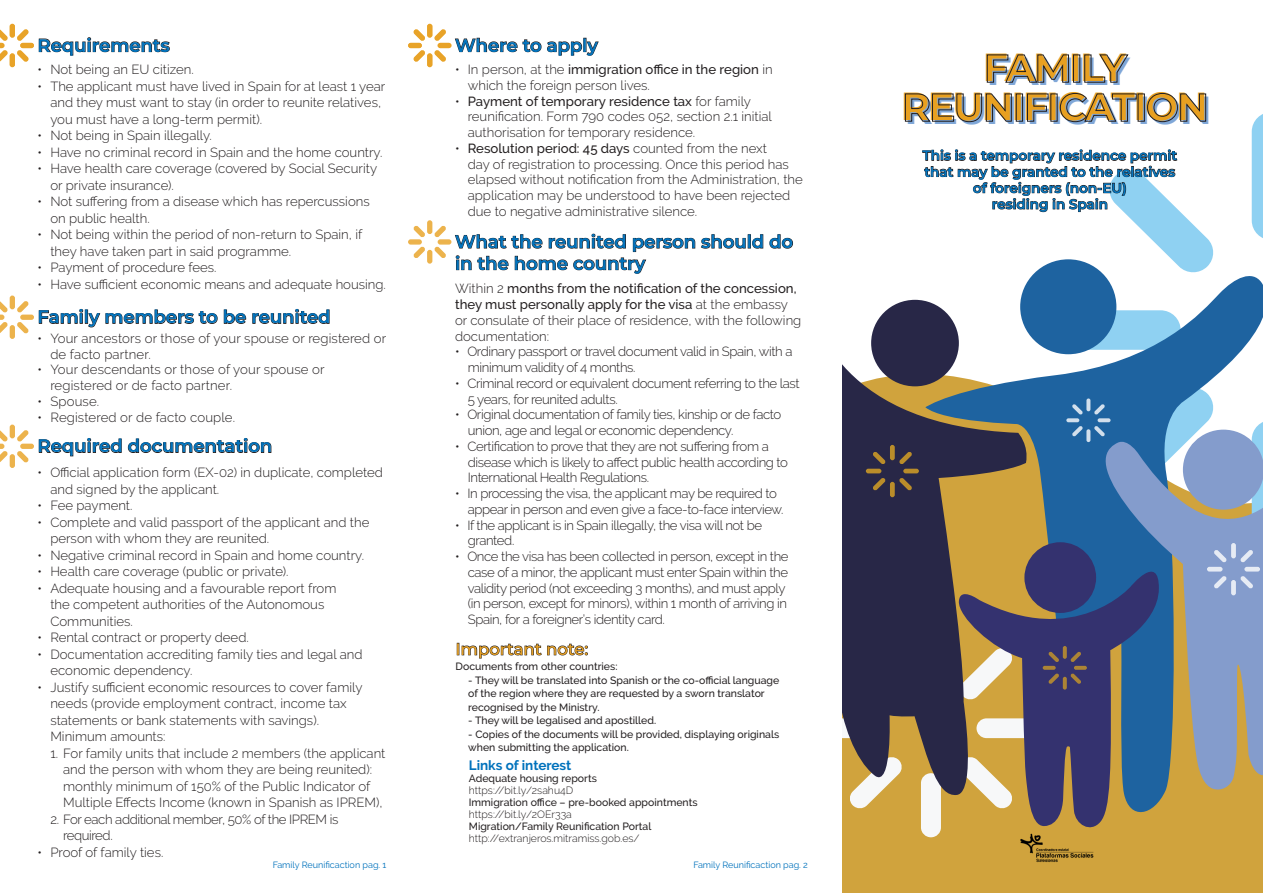
<style>
.page{position:relative;width:1263px;height:893px;background:#fff}
.page>*{position:absolute;margin:0;border:0;box-sizing:border-box;transform-origin:0 0}
.t1{font:700 39px/39px "Montserrat";letter-spacing:-.04em;color:#e8a020;text-align:center}
.t2{font:600 18px/21.6px "Montserrat";color:#0072bc}
.t3{font:500 16.5px "Montserrat";color:#e8a020}
.t4{font:600 13.5px/16.2px "Montserrat";color:#0072bc;text-align:center}
.t5{font:700 13.5px "Raleway";color:#0072bc}
.t6{font:300 13.2px/16.5px "Raleway";color:#231f20}
.t7{font:300 13.2px/15.8px "Raleway";letter-spacing:-.03em;color:#231f20}
.t8{font:500 10.5px/13.5px "Raleway";color:#231f20}
.t9{font:300 10.5px/12px "Raleway";color:#231f20}
.t10{font:9px "Raleway";color:#0072bc}
.s1{font-weight:500}
.s2{font-weight:300}
</style>
<div class="page">
<div style="left:842px;top:826px;width:421px;height:67px;background:#d0a33d"></div>
<svg style="left:1052px;top:112px;width:211px;height:158px"></svg>
<svg style="left:842px;top:299px;width:83px;height:320px;background:#524e60"></svg>
<div style="left:871px;top:300px;width:88px;height:86px;background:#282747;border-radius:50%"></div>
<svg style="left:925px;top:270px;width:338px;height:556px"></svg>
<div style="left:1020px;top:259px;width:96px;height:95px;background:#1e63a0;border-radius:50%"></div>
<svg style="left:958px;top:551px;width:201px;height:282px;background:#8c7956"></svg>
<div style="left:1024px;top:542px;width:72px;height:71px;background:#34326f;border-radius:50%"></div>
<svg style="left:1096px;top:412px;width:167px;height:378px;background:#6984a2"></svg>
<svg style="left:1183px;top:430px;width:80px;height:80px;background:#90a6c9"></svg>
<svg style="left:842px;top:619px;width:245px;height:218px;background:#78685f"></svg>
<svg style="left:1207px;top:543px;width:53px;height:52px;background:#97abd3"></svg>
<svg style="left:866px;top:445px;width:53px;height:52px;background:#453b41"></svg>
<svg style="left:1066px;top:398px;width:44px;height:44px;background:#417bae"></svg>
<svg style="left:986px;top:54px;width:83px;height:29px"></svg>
<div style="left:1073px;top:54px;width:7px;height:29px;border:1px solid #231f20"></div>
<svg style="left:1084px;top:54px;width:45px;height:29px"></svg>
<svg style="left:904px;top:93px;width:108px;height:30px"></svg>
<div style="left:1016px;top:93px;width:7px;height:29px;border:1px solid #231f20"></div>
<svg style="left:1027px;top:93px;width:22px;height:29px"></svg>
<svg style="left:1059px;top:93px;width:78px;height:30px"></svg>
<div style="left:1137px;top:93px;width:8px;height:29px;border:1px solid #231f20"></div>
<svg style="left:1146px;top:93px;width:60px;height:30px"></svg>
<img style="left:1019px;top:831px;width:75px;height:32px">
<svg style="left:0;top:23px;width:170px;height:45px"></svg>
<svg style="left:0;top:295px;width:218px;height:44px"></svg>
<svg style="left:224px;top:309px;width:22px;height:15px"></svg>
<svg style="left:252px;top:309px;width:78px;height:15px"></svg>
<svg style="left:0;top:424px;width:122px;height:44px"></svg>
<svg style="left:128px;top:438px;width:144px;height:15px"></svg>
<svg style="left:457px;top:643px;width:131px;height:16px"></svg>
<svg style="left:408px;top:23px;width:191px;height:45px"></svg>
<div style="left:748px;top:234px;width:3px;height:14px;border:1px solid #231f20"></div>
<svg style="left:752px;top:234px;width:11px;height:15px"></svg>
<svg style="left:769px;top:234px;width:24px;height:15px"></svg>
<svg style="left:408px;top:220px;width:338px;height:54px"></svg>
<svg style="left:922px;top:149px;width:256px;height:63px"></svg>
<p class="t2" style="left:38px;top:34px;width:134px">Requirements</p>
<p class="t2" style="left:455px;top:34px;width:144px">Where to apply</p>
<p class="t6" style="left:468px;top:62px;width:306px;line-height:15.8px;text-indent:-13px">• ● In person, at the <span class="s1">immigration office in the region</span> in which the foreign person lives.</p>
<p class="t6" style="left:468px;top:93px;width:306px;line-height:15.8px;text-indent:-13px">• <span class="s1">Payment of temporary residence tax</span> for family reunification. Form 790 codes 052, section 2.1 initial authorisation for temporary residence.</p>
<p class="t6" style="left:468px;top:140px;width:337px;line-height:15.8px;text-indent:-13px">• <span class="s1">Resolution period: 45 days</span> counted from the next<br>day of registration to processing. Once this period has elapsed without notification from the Administration, the application may be understood to have been rejected due to negative administrative silence.</p>
<p class="t6" style="left:38px;top:61px;width:158px">• ● Not being an EU citizen.</p>
<p class="t6" style="left:50px;top:78px;width:336px;text-indent:-13px">• ● The applicant must have lived in Spain for at least 1 year and they must want to stay (in order to reunite relatives, you must have a long-term permit).</p>
<p class="t6" style="left:38px;top:127px;width:176px">• ● Not being in Spain illegally.</p>
<p class="t6" style="left:38px;top:144px;width:346px">• ● Have no criminal record in Spain and the home country.</p>
<p class="t6" style="left:50px;top:160px;width:328px;text-indent:-13px">• ● Have health care coverage (covered by Social Security or private insurance).</p>
<p class="t6" style="left:50px;top:193px;width:321px;text-indent:-13px">• ● Not suffering from a disease which has repercussions on public health.</p>
<p class="t6" style="left:50px;top:226px;width:313px;text-indent:-13px">• ● Not being within the period of non-return to Spain, if they have taken part in said programme.</p>
<p class="t6" style="left:38px;top:259px;width:180px">• ● Payment of procedure fees.</p>
<p class="t6" style="left:38px;top:276px;width:350px">• ● Have sufficient economic means and adequate housing.</p>
<p class="t2" style="left:455px;top:230px;width:340px">What the reunited person should do in the home country</p>
<p class="t6" style="left:455px;top:281px;width:348px;line-height:15.8px">Within 2 <span class="s1">months from the notification of the concession, they must personally apply for the visa</span> at the embassy or consulate of their place of residence, with the following documentation:</p>
<p class="t7" style="left:468px;top:344px;width:326px;text-indent:-13px">• ●Ordinary passport or travel document valid in Spain, with a minimum validity of 4 months.</p>
<p class="t7" style="left:468px;top:375px;width:333px;text-indent:-13px">• ●Criminal record or equivalent document referring to the last<br>5 years, for reunited adults.</p>
<p class="t7" style="left:468px;top:407px;width:315px;text-indent:-13px">• ●Original documentation of family ties, kinship or de facto union, age and legal or economic dependency.</p>
<p class="t7" style="left:468px;top:438px;width:322px;text-indent:-13px">• ●Certification to prove that they are not suffering from a disease which is likely to affect public health according to<br>International Health Regulations.</p>
<p class="t7" style="left:468px;top:485px;width:317px;text-indent:-13px">• ●In processing the visa, the applicant may be required to appear in person and even give a face-to-face interview.</p>
<p class="t7" style="left:468px;top:517px;width:296px;text-indent:-13px">• ●If the applicant is in Spain illegally, the visa will not be granted.</p>
<p class="t7" style="left:468px;top:548px;width:322px;text-indent:-13px">• ●Once the visa has been collected in person, except in the case of a minor, the applicant must enter Spain within the validity period (not exceeding 3 months), and must apply (in person, except for minors), within 1 month of arriving in Spain, for a foreigner’s identity card.</p>
<p class="t2" style="left:38px;top:305px;width:294px">Family members to be reunited</p>
<p class="t6" style="left:50px;top:330px;width:337px;line-height:15.8px;text-indent:-13px">• Your ancestors or those of your spouse or registered or de facto partner.</p>
<p class="t6" style="left:50px;top:362px;width:276px;line-height:15.8px;text-indent:-13px">• ●Your descendants or those of your spouse or registered or de facto partner.</p>
<p class="t6" style="left:38px;top:393px;width:63px">• ●Spouse.</p>
<p class="t6" style="left:38px;top:409px;width:199px">• ●Registered or de facto couple.</p>
<p class="t2" style="left:38px;top:434px;width:236px">Required documentation</p>
<p class="t6" style="left:50px;top:464px;width:334px;text-indent:-13px">• ● Official application form (EX-02) in duplicate, completed and signed by the applicant.</p>
<p class="t6" style="left:38px;top:497px;width:96px">• ● Fee payment.</p>
<p class="t6" style="left:50px;top:514px;width:321px;text-indent:-13px">• ● Complete and valid passport of the applicant and the person with whom they are reunited.</p>
<p class="t6" style="left:38px;top:547px;width:328px">• ● Negative criminal record in Spain and home country.</p>
<p class="t6" style="left:38px;top:563px;width:252px">• ● Health care coverage (public or private).</p>
<p class="t6" style="left:50px;top:580px;width:288px;text-indent:-13px">• ● Adequate housing and a favourable report from the competent authorities of the Autonomous<br>Communities.</p>
<p class="t6" style="left:38px;top:629px;width:213px">• ● Rental contract or property deed.</p>
<p class="t6" style="left:50px;top:646px;width:314px;text-indent:-13px">• ● Documentation accrediting family ties and legal and economic dependency.</p>
<p class="t6" style="left:50px;top:679px;width:314px;text-indent:-13px">• ● Justify sufficient economic resources to cover family needs (provide employment contract, income tax statements or bank statements with savings).</p>
<p class="t6" style="left:50px;top:728px;width:117px">Minimum amounts:</p>
<p class="t6" style="left:63px;top:745px;width:324px;text-indent:-13px">1. For family units that include 2 members (the applicant and the person with whom they are being reunited): monthly minimum of 150% of the Public Indicator of Multiple Effects Income (known in Spanish as IPREM),</p>
<p class="t7" style="left:63px;top:811px;width:277px;line-height:16.5px;text-indent:-13px">2. For each additional member, 50% of the IPREM is required.</p>
<p class="t6" style="left:38px;top:844px;width:127px">• ● Proof of family ties.</p>
<p class="t3" style="left:455px;top:637px;width:134px">Important note:</p>
<p class="t8" style="left:455px;top:660px;width:163px">✔Documents from other countries:</p>
<p class="t8" style="left:468px;top:673px;width:312px">- They will be translated into Spanish or the co-official language of the region where they are requested by a sworn translator recognised by the Ministry.</p>
<p class="t8" style="left:468px;top:714px;width:192px">- They will be legalised and apostilled. ✔</p>
<p class="t8" style="left:468px;top:727px;width:312px">- Copies of the documents will be provided, displaying originals when submitting the application.</p>
<p class="t5" style="left:469px;top:758px;width:104px">Links of interest</p>
<p class="t8" style="left:469px;top:773px;width:130px;line-height:12px">Adequate housing reports <span class="s2">https://bit.ly/2sahu4D</span></p>
<p class="t8" style="left:469px;top:797px;width:230px;line-height:12px">Immigration office – pre-booked appointments <span class="s2">https://bit.ly/2OEr33a</span></p>
<p class="t9" style="left:469px;top:821px;width:184px"><span class="s1">Migration/Family Reunification Portal </span>http://extranjeros.mitramiss.gob.es/</p>
<p class="t10" style="left:273px;top:859px;width:115px">Family Reunificaction pag. 1</p>
<p class="t10" style="left:693px;top:859px;width:116px">Family Reunificaction pag. 2</p>
<p class="t1" style="left:901px;top:46px;width:308px">FAMILY<br>REUNIFICATION</p>
<p class="t4" style="left:923px;top:147px;width:256px">This is a temporary residence permit that may be granted to the relatives of foreigners (non-EU)<br>residing in Spain</p>
</div>
